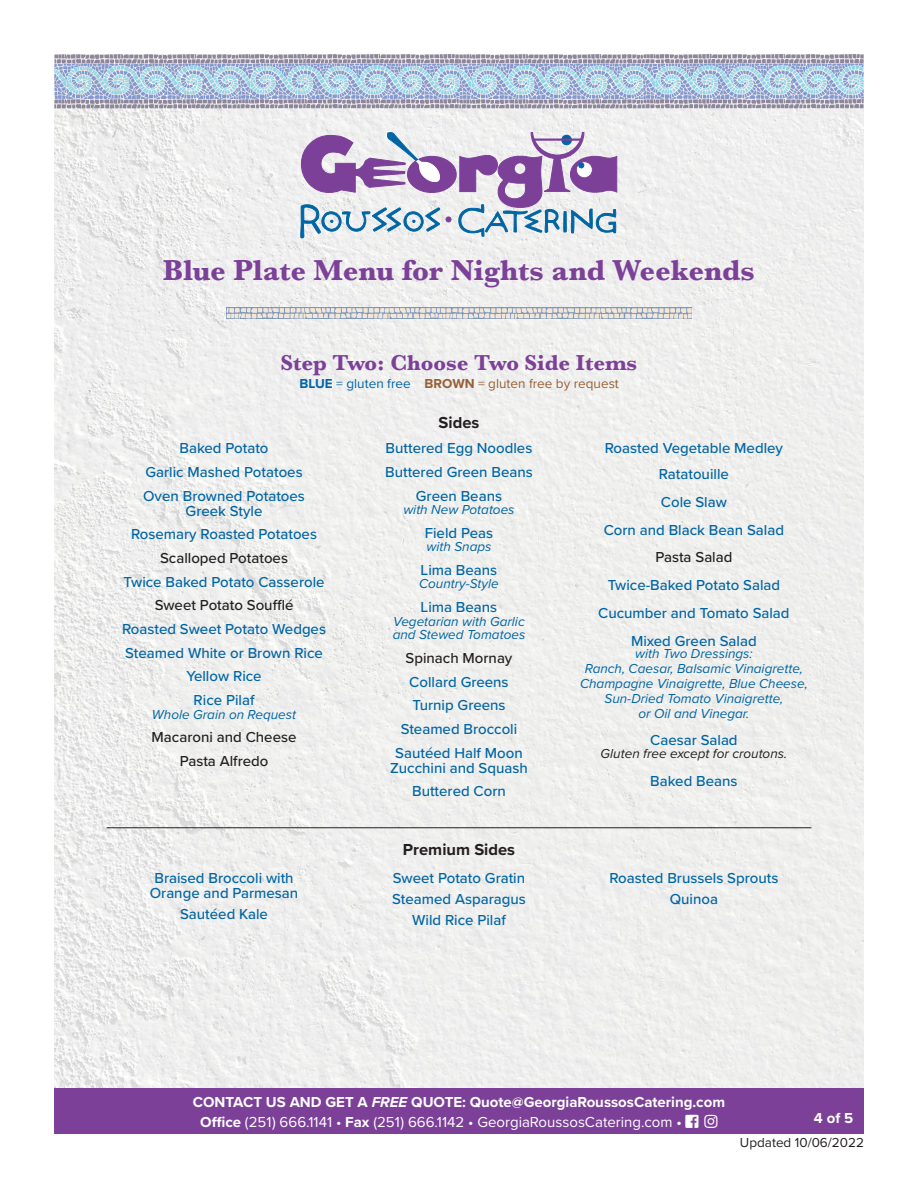
<style>
.page{position:relative;width:918px;height:1188px;background:#fff}
.page>*{position:absolute;margin:0;border:0;box-sizing:border-box;transform-origin:0 0}
.t1{font:700 30px "Baskerville";letter-spacing:-.005em;color:#7c4099}
.additional_info{font:700 22.5px "Baskerville";color:#7c4099}
.menu_titles{font:700 16.5px "Proxima Nova";color:#231f20}
.menu_list{font:500 15px/15px "Proxima Nova";color:#0065a4;text-align:center}
.body_-_bullets{font:500 15px/21px "Proxima Nova";color:#0065a4;text-align:center}
.t2{font:700 15px/19.5px "Proxima Nova";color:#fff;text-align:center}
.menu_list-2{font:500 15px "Proxima Nova";color:#231f20}
.body_-_bullets-2{font:500 15px "Proxima Nova";color:#231f20}
.body_-_bullets-3{font:italic 13.5px/15px "Proxima Nova";color:#0065a4;text-align:center}
.menu_list-3{font:italic 13.5px/13.5px "Proxima Nova";color:#0065a4}
.additional_info-2{font:13.5px "Proxima Nova";color:#966036}
.body_-_bullets-4{font:italic 13.5px "Proxima Nova";color:#231f20}
.t3{font:13.5px "Proxima Nova";color:#231f20}
.s1{font-weight:700;color:#0065a4}
.s2{color:#0065a4}
.s3{font-weight:700}
.s4{font-style:italic}
.s5{font-weight:400}
.s6{font-weight:600}
</style>
<div class="page">
<img style="left:54px;top:108px;width:810px;height:980px">
<div style="left:54px;top:1088px;width:810px;height:46px;background:#7c4099"></div>
<svg style="left:54px;top:54px;width:810px;height:54px;background:#afbdd2"></svg>
<svg style="left:300px;top:131px;width:318px;height:107px"></svg>
<hr style="left:107px;top:828px;width:704px;height:1px;background:#231f20">
<div style="left:226px;top:307px;width:466px;height:12px;background:#7e98be"></div>
<svg style="left:227px;top:308px;width:465px;height:11px;background:#c9cbce"></svg>
<p class="t1" style="left:163px;top:249px;width:594px">Blue Plate Menu for Nights and Weekends</p>
<p class="additional_info" style="left:281px;top:347px;width:358px">Step Two: Choose Two Side Items</p>
<p class="additional_info-2" style="left:299px;top:373px;width:321px"><span class="s1">BLUE</span> <span class="s2">= gluten free</span> <span class="s3">BROWN</span> = gluten free by request</p>
<p class="menu_list" style="left:180px;top:440px;width:90px">Baked Potato</p>
<p class="menu_list" style="left:145px;top:464px;width:159px">Garlic Mashed Potatoes</p>
<p class="menu_list" style="left:143px;top:488px;width:163px">Oven Browned Potatoes<br>Greek Style</p>
<p class="menu_list" style="left:131px;top:526px;width:187px">Rosemary Roasted Potatoes</p>
<p class="menu_list-2" style="left:160px;top:547px;width:129px">Scalloped Potatoes</p>
<p class="menu_list" style="left:124px;top:574px;width:203px">Twice Baked Potato Casserole</p>
<p class="menu_list-2" style="left:155px;top:594px;width:140px">Sweet Potato Soufflé</p>
<p class="menu_list" style="left:122px;top:621px;width:206px">Roasted Sweet Potato Wedges</p>
<p class="menu_list" style="left:125px;top:645px;width:199px">Steamed White or Brown Rice</p>
<p class="menu_list" style="left:186px;top:668px;width:77px">Yellow Rice</p>
<p class="menu_list" style="left:194px;top:692px;width:62px">Rice Pilaf</p>
<p class="menu_list-3" style="left:152px;top:707px;width:146px">Whole Grain on Request</p>
<p class="menu_list-2" style="left:152px;top:726px;width:146px">Macaroni and Cheese</p>
<p class="menu_list-2" style="left:180px;top:750px;width:90px">Pasta Alfredo</p>
<p class="body_-_bullets" style="left:150px;top:870px;width:150px;line-height:15px">Braised Broccoli with<br>Orange and Parmesan</p>
<p class="body_-_bullets" style="left:180px;top:903px;width:89px">Sautéed Kale</p>
<p class="menu_titles" style="left:439px;top:410px;width:42px">Sides</p>
<p class="menu_list" style="left:386px;top:440px;width:148px">Buttered Egg Noodles</p>
<p class="menu_list" style="left:385px;top:464px;width:149px">Buttered Green Beans</p>
<p class="menu_list" style="left:416px;top:488px;width:88px">Green Beans</p>
<p class="menu_list-3" style="left:403px;top:502px;width:113px">with New Potatoes</p>
<p class="menu_list" style="left:425px;top:525px;width:70px">Field Peas</p>
<p class="menu_list-3" style="left:427px;top:539px;width:66px">with Snaps</p>
<p class="menu_list" style="left:421px;top:562px;width:78px">Lima Beans</p>
<p class="menu_list-3" style="left:419px;top:577px;width:81px">Country-Style</p>
<p class="menu_list" style="left:421px;top:599px;width:78px">Lima Beans</p>
<p class="menu_list-3" style="left:393px;top:614px;width:134px">Vegetarian with Garlic and Stewed Tomatoes</p>
<p class="menu_list-2" style="left:406px;top:647px;width:108px">Spinach Mornay</p>
<p class="menu_list" style="left:409px;top:674px;width:101px">Collard Greens</p>
<p class="menu_list" style="left:412px;top:697px;width:95px">Turnip Greens</p>
<p class="menu_list" style="left:401px;top:721px;width:118px">Steamed Broccoli</p>
<p class="menu_list" style="left:390px;top:745px;width:139px">Sautéed Half Moon<br>Zucchini and Squash</p>
<p class="menu_list" style="left:412px;top:783px;width:95px">Buttered Corn</p>
<p class="menu_titles" style="left:403px;top:837px;width:114px">Premium Sides</p>
<p class="menu_list" style="left:605px;top:440px;width:180px">Roasted Vegetable Medley</p>
<p class="body_-_bullets" style="left:659px;top:463px;width:71px">Ratatouille</p>
<p class="body_-_bullets" style="left:661px;top:491px;width:68px">Cole Slaw</p>
<p class="body_-_bullets" style="left:604px;top:519px;width:182px">Corn and Black Bean Salad</p>
<p class="body_-_bullets-2" style="left:655px;top:546px;width:79px">Pasta Salad</p>
<p class="body_-_bullets" style="left:608px;top:574px;width:174px">Twice-Baked Potato Salad</p>
<p class="body_-_bullets" style="left:598px;top:602px;width:193px">Cucumber and Tomato Salad</p>
<p class="body_-_bullets" style="left:631px;top:630px;width:127px">Mixed Green Salad</p>
<p class="body_-_bullets-3" style="left:580px;top:646px;width:229px">with Two Dressings:<br>Ranch, Caesar, Balsamic Vinaigrette,<br>Champagne Vinaigrette, Blue Cheese,<br>Sun-Dried Tomato Vinaigrette,<br>or Oil and Vinegar.</p>
<p class="body_-_bullets" style="left:650px;top:729px;width:89px">Caesar Salad</p>
<p class="body_-_bullets-4" style="left:601px;top:744px;width:188px">Gluten free except for croutons.</p>
<p class="menu_list" style="left:650px;top:773px;width:89px">Baked Beans</p>
<p class="body_-_bullets" style="left:392px;top:867px;width:135px">Sweet Potato Gratin<br>Steamed Asparagus<br>Wild Rice Pilaf</p>
<p class="body_-_bullets" style="left:609px;top:867px;width:170px">Roasted Brussels Sprouts<br>Quinoa</p>
<p class="t2" style="left:193px;top:1092px;width:534px">CONTACT US AND GET A <span class="s4">FREE</span> QUOTE: Quote@GeorgiaRoussosCatering.com<br>Office <span class="s5">(251) 666.1141 •</span> Fax <span class="s5">(251) 666.1142 • GeorgiaRoussosCatering.com</span> <span class="s6">•</span> □□▲❑◆ ■▲▼</p>
<p class="t2" style="left:814px;top:1108px;width:41px">4 of 5</p>
<p class="t3" style="left:740px;top:1132px;width:126px">Updated 10/06/2022</p>
</div>
